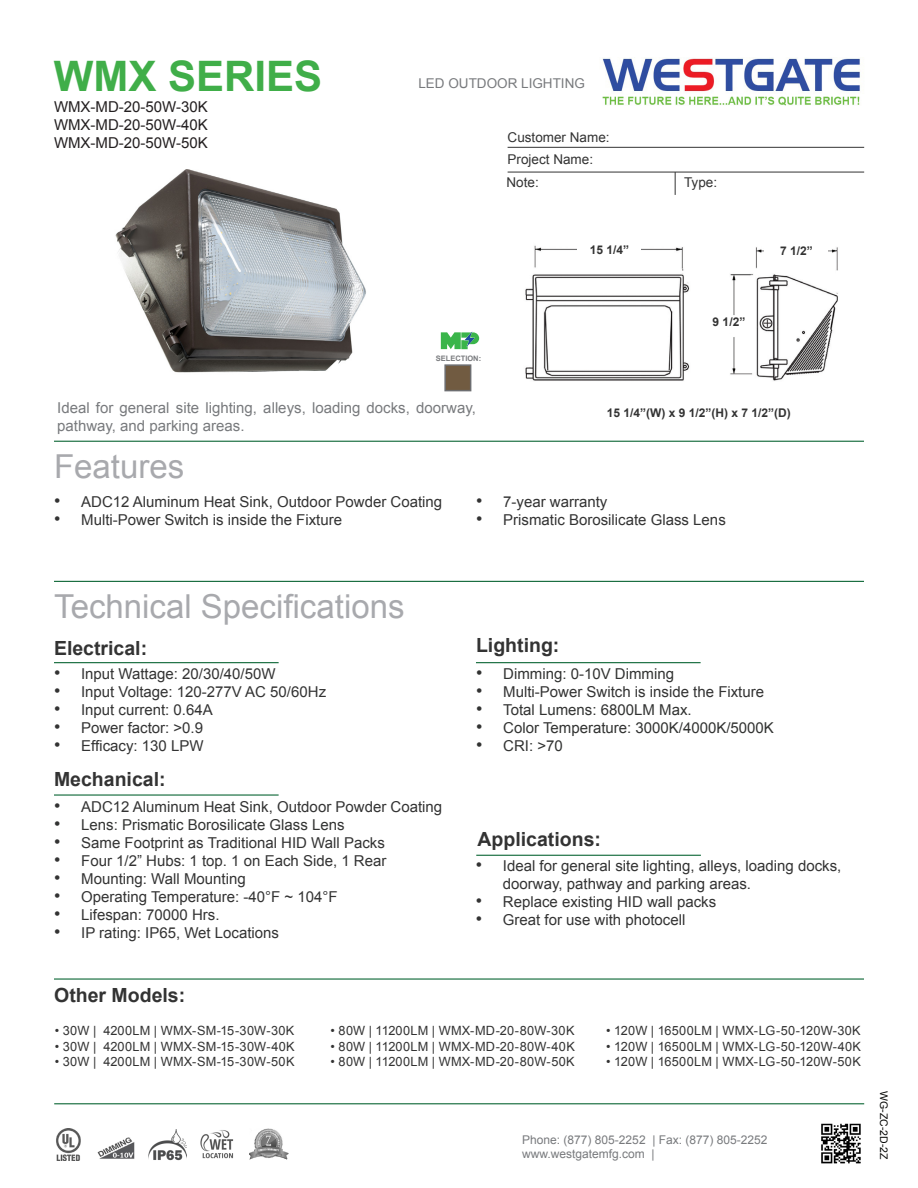
<style>
.page{position:relative;width:918px;height:1188px;background:#fff}
.page>*{position:absolute;margin:0;border:0;box-sizing:border-box;transform-origin:0 0}
.t1{font:700 42px "Arial";color:#40ae49}
.t2{font:33px "Arial";color:#a8a9ad}
.t3{font:700 19.5px "Arial";color:#333}
.t4{font:15px/18px "Arial";color:#333}
.t5{font:15px "Arial";color:#323332}
.t6{font:15px/18px "Arial";color:#787a7d}
.t7{font:15px "Arial";color:#231f20}
.t8{font:13.5px "Arial";color:#333}
.t9{font:13.5px "Arial";color:#787a7d}
.t10{font:12.75px "Arial";letter-spacing:.02em;color:#333}
.t11{font:12px "Arial";color:#787a7d}
.t12{font:700 12px "Arial";color:#333}
.t13{font:10.5px "Arial";color:#040503}
.t14{font:700 7.5px "Arial";color:#787a7d}
.s1{font-size:18px}
</style>
<div class="page">
<img style="left:115px;top:169px;width:251px;height:204px">
<hr style="left:54px;top:441px;width:810px;height:1px;background:#0d6736">
<hr style="left:508px;top:147px;width:356px;height:1px;background:#333">
<svg style="left:675px;top:173px;width:1px;height:22px"></svg>
<hr style="left:508px;top:172px;width:356px;height:1px;background:#333">
<hr style="left:54px;top:581px;width:810px;height:1px;background:#0d6736">
<hr style="left:54px;top:662px;width:225px;height:1px;background:#0d6736">
<hr style="left:476px;top:662px;width:225px;height:1px;background:#0d6736">
<hr style="left:54px;top:794px;width:225px;height:2px;background:#0d6736">
<img style="left:602px;top:58px;width:258px;height:48px">
<hr style="left:54px;top:1103px;width:810px;height:1px;background:#0d6736">
<img style="left:821px;top:1123px;width:40px;height:41px">
<hr style="left:476px;top:855px;width:225px;height:1px;background:#0d6736">
<hr style="left:54px;top:978px;width:810px;height:2px;background:#0d6736">
<div style="left:444px;top:364px;width:27px;height:27px;background:#715b41;border:2px solid #6d6e71"></div>
<svg style="left:441px;top:332px;width:38px;height:17px"></svg>
<img style="left:463px;top:331px;width:13px;height:16px">
<img style="left:525px;top:245px;width:313px;height:136px">
<div style="left:578px;top:245px;width:63px;height:26px;background:#fff"></div>
<div style="left:765px;top:246px;width:63px;height:23px;background:#fff"></div>
<div style="left:703px;top:318px;width:52px;height:15px;background:#fff"></div>
<img style="left:56px;top:1128px;width:25px;height:32px">
<img style="left:200px;top:1130px;width:34px;height:29px">
<img style="left:148px;top:1129px;width:39px;height:32px">
<img style="left:98px;top:1137px;width:37px;height:22px">
<img style="left:249px;top:1128px;width:40px;height:32px">
<p class="t1" style="left:54px;top:48px;width:270px">WMX SERIES</p>
<p class="t7" style="left:54px;top:97px;width:155px">WMX-MD-20-50W-30K</p>
<p class="t7" style="left:54px;top:115px;width:155px">WMX-MD-20-50W-40K</p>
<p class="t7" style="left:54px;top:133px;width:155px">WMX-MD-20-50W-50K</p>
<p class="t9" style="left:418px;top:74px;width:168px">LED OUTDOOR LIGHTING</p>
<p class="t8" style="left:508px;top:128px;width:104px">Customer Name:</p>
<p class="t8" style="left:508px;top:150px;width:87px">Project Name:</p>
<p class="t8" style="left:507px;top:173px;width:34px">Note:</p>
<p class="t8" style="left:684px;top:173px;width:35px">Type:</p>
<p class="t12" style="left:590px;top:242px;width:41px">15 1/4”</p>
<p class="t12" style="left:780px;top:243px;width:34px">7 1/2”</p>
<p class="t14" style="left:436px;top:354px;width:47px">SELECTION:</p>
<p class="t12" style="left:713px;top:314px;width:34px">9 1/2”</p>
<p class="t6" style="left:57px;top:399px;width:420px">Ideal for general site lighting, alleys, loading docks, doorway, pathway, and parking areas.</p>
<p class="t2" style="left:54px;top:444px;width:132px">Features</p>
<p class="t12" style="left:607px;top:405px;width:186px">15 1/4”(W) x 9 1/2”(H) x 7 1/2”(D)</p>
<p class="t4" style="left:54px;top:493px;width:389px"><span class="s1">•</span> ADC12 Aluminum Heat Sink, Outdoor Powder Coating</p>
<p class="t4" style="left:54px;top:511px;width:289px"><span class="s1">•</span> Multi-Power Switch is inside the Fixture</p>
<p class="t4" style="left:476px;top:493px;width:133px"><span class="s1">•</span> 7-year warranty</p>
<p class="t4" style="left:476px;top:511px;width:251px"><span class="s1">•</span> Prismatic Borosilicate Glass Lens</p>
<p class="t2" style="left:54px;top:585px;width:352px">Technical Specifications</p>
<p class="t3" style="left:54px;top:635px;width:95px">Electrical:</p>
<p class="t4" style="left:54px;top:665px;width:223px"><span class="s1">•</span> Input Wattage: 20/30/40/50W</p>
<p class="t4" style="left:54px;top:683px;width:274px"><span class="s1">•</span> Input Voltage: 120-277V AC 50/60Hz</p>
<p class="t4" style="left:54px;top:701px;width:160px"><span class="s1">•</span> Input current: 0.64A</p>
<p class="t4" style="left:54px;top:719px;width:151px"><span class="s1">•</span> Power factor: &gt;0.9</p>
<p class="t4" style="left:54px;top:737px;width:151px"><span class="s1">•</span> Efficacy: 130 LPW</p>
<p class="t3" style="left:54px;top:766px;width:113px">Mechanical:</p>
<p class="t4" style="left:54px;top:798px;width:389px"><span class="s1">•</span> ADC12 Aluminum Heat Sink, Outdoor Powder Coating</p>
<p class="t5" style="left:54px;top:815px;width:292px"><span class="s1">•</span> Lens: Prismatic Borosilicate Glass Lens</p>
<p class="t4" style="left:54px;top:834px;width:332px"><span class="s1">•</span> Same Footprint as Traditional HID Wall Packs</p>
<p class="t4" style="left:54px;top:852px;width:334px"><span class="s1">•</span> Four 1/2” Hubs: 1 top. 1 on Each Side, 1 Rear</p>
<p class="t4" style="left:54px;top:870px;width:193px"><span class="s1">•</span> Mounting: Wall Mounting</p>
<p class="t4" style="left:54px;top:888px;width:285px"><span class="s1">•</span> Operating Temperature: -40°F ~ 104°F</p>
<p class="t4" style="left:54px;top:906px;width:167px"><span class="s1">•</span> Lifespan: 70000 Hrs.</p>
<p class="t4" style="left:54px;top:924px;width:226px"><span class="s1">•</span> IP rating: IP65, Wet Locations</p>
<p class="t3" style="left:476px;top:632px;width:85px">Lighting:</p>
<p class="t5" style="left:476px;top:664px;width:199px"><span class="s1">•</span> Dimming: 0-10V Dimming</p>
<p class="t4" style="left:476px;top:683px;width:289px"><span class="s1">•</span> Multi-Power Switch is inside the Fixture</p>
<p class="t5" style="left:476px;top:700px;width:217px"><span class="s1">•</span> Total Lumens: 6800LM Max.</p>
<p class="t5" style="left:476px;top:718px;width:299px"><span class="s1">•</span> Color Temperature: 3000K/4000K/5000K</p>
<p class="t5" style="left:476px;top:736px;width:88px"><span class="s1">•</span> CRI: &gt;70</p>
<p class="t3" style="left:478px;top:826px;width:125px">Applications:</p>
<p class="t4" style="left:503px;top:857px;width:340px;text-indent:-27px"><span class="s1">•</span> Ideal for general site lighting, alleys, loading docks, doorway, pathway and parking areas.</p>
<p class="t4" style="left:476px;top:893px;width:242px"><span class="s1">•</span> Replace existing HID wall packs</p>
<p class="t4" style="left:476px;top:911px;width:211px"><span class="s1">•</span> Great for use with photocell</p>
<p class="t3" style="left:54px;top:982px;width:133px">Other Models:</p>
<p class="t10" style="left:55px;top:1022px;width:241px">• 30W | 4200LM | WMX-SM-15-30W-30K</p>
<p class="t10" style="left:55px;top:1038px;width:241px">• 30W | 4200LM | WMX-SM-15-30W-40K</p>
<p class="t10" style="left:55px;top:1053px;width:241px">• 30W | 4200LM | WMX-SM-15-30W-50K</p>
<p class="t10" style="left:331px;top:1022px;width:245px">• 80W | 11200LM | WMX-MD-20-80W-30K</p>
<p class="t10" style="left:331px;top:1038px;width:246px">• 80W | 11200LM | WMX-MD-20-80W-40K</p>
<p class="t10" style="left:331px;top:1053px;width:246px">• 80W | 11200LM | WMX-MD-20-80W-50K</p>
<p class="t10" style="left:606px;top:1022px;width:256px">• 120W | 16500LM | WMX-LG-50-120W-30K</p>
<p class="t10" style="left:606px;top:1038px;width:256px">• 120W | 16500LM | WMX-LG-50-120W-40K</p>
<p class="t10" style="left:606px;top:1053px;width:256px">• 120W | 16500LM | WMX-LG-50-120W-50K</p>
<p class="t11" style="left:522px;top:1132px;width:247px">Phone: (877) 805-2252 | Fax: (877) 805-2252</p>
<p class="t11" style="left:522px;top:1146px;width:134px">www.westgatemfg.com |</p>
<p class="t13" style="left:891px;top:1091px;width:70px;rotate:90deg">WG-ZC-2D-2Z</p>
</div>
